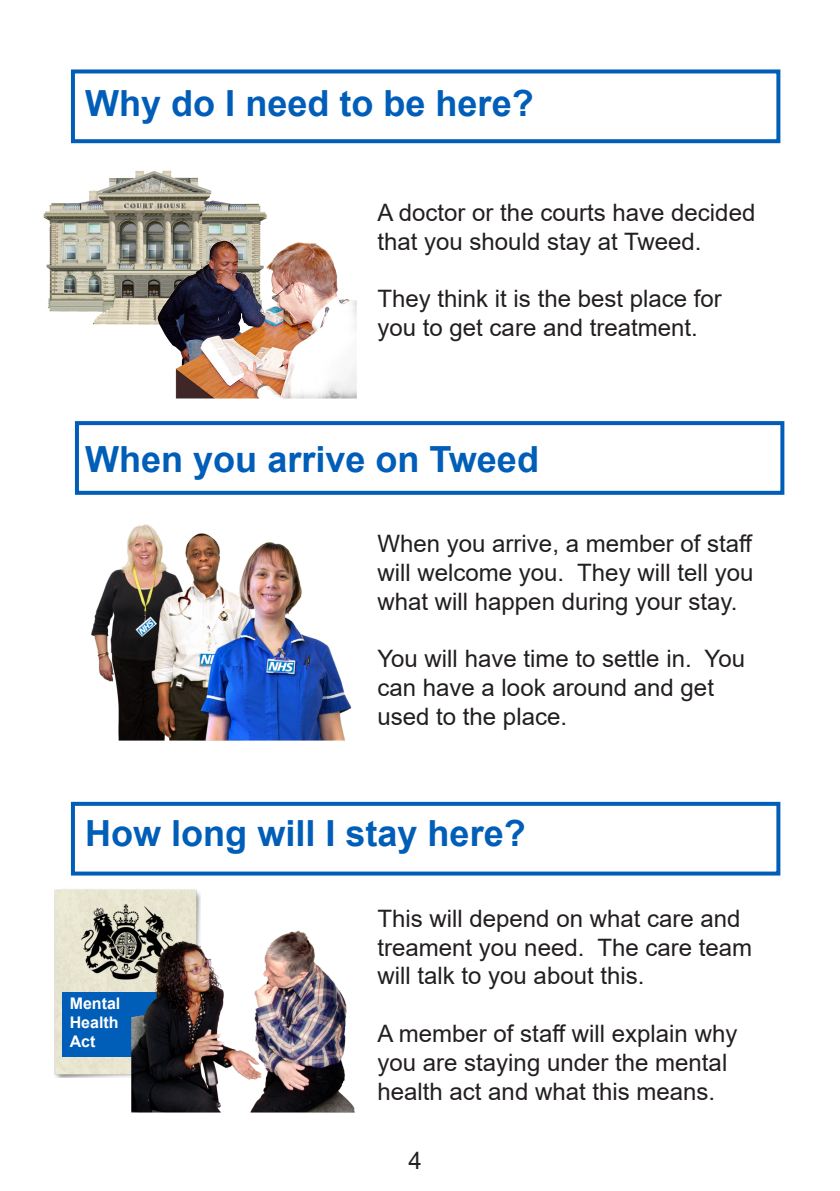
<style>
.page{position:relative;width:840px;height:1191px;background:#fff}
.page>*{position:absolute;margin:0;border:0;box-sizing:border-box;transform-origin:0 0}
.t1{font:700 36px "Arial";color:#005eb8}
.t2{font:24px/28.8px "Arial";color:#231f20}
.t3{font:700 16px/19.2px "Arial";color:#fff}
</style>
<div class="page">
<div style="left:71px;top:69px;width:709px;height:74px;border:4px solid #005eb8"></div>
<div style="left:75px;top:421px;width:709px;height:74px;border:4px solid #005eb8"></div>
<div style="left:71px;top:802px;width:709px;height:73px;border:4px solid #005eb8"></div>
<img style="left:85px;top:494px;width:270px;height:247px">
<img style="left:43px;top:132px;width:228px;height:193px">
<img style="left:155px;top:218px;width:202px;height:181px">
<img style="left:54px;top:875px;width:147px;height:202px">
<div style="left:62px;top:992px;width:96px;height:65px;background:#005eb8"></div>
<img style="left:129px;top:907px;width:226px;height:206px">
<p class="t1" style="left:85px;top:77px;width:450px">Why do I need to be here?</p>
<p class="t2" style="left:377px;top:198px;width:379px">A doctor or the courts have decided that you should stay at Tweed.</p>
<p class="t2" style="left:377px;top:284px;width:346px">They think it is the best place for you to get care and treatment.</p>
<p class="t1" style="left:85px;top:434px;width:455px">When you arrive on Tweed</p>
<p class="t2" style="left:377px;top:529px;width:377px;text-align:justify">When you arrive, a member of staff will welcome you. They will tell you what will happen during your stay.</p>
<p class="t2" style="left:377px;top:644px;width:369px">You will have time to settle in. You can have a look around and get used to the place.</p>
<p class="t1" style="left:85px;top:808px;width:442px">How long will I stay here?</p>
<p class="t3" style="left:70px;top:993px;width:52px">Mental<br>Health</p>
<p class="t3" style="left:70px;top:1032px;width:27px">Act</p>
<p class="t2" style="left:377px;top:903px;width:376px">This will depend on what care and treament you need. The care team will talk to you about this.</p>
<p class="t2" style="left:377px;top:1019px;width:361px">A member of staff will explain why you are staying under the mental health act and what this means.</p>
<p class="t2" style="left:408px;top:1145px;width:15px">4</p>
</div>
